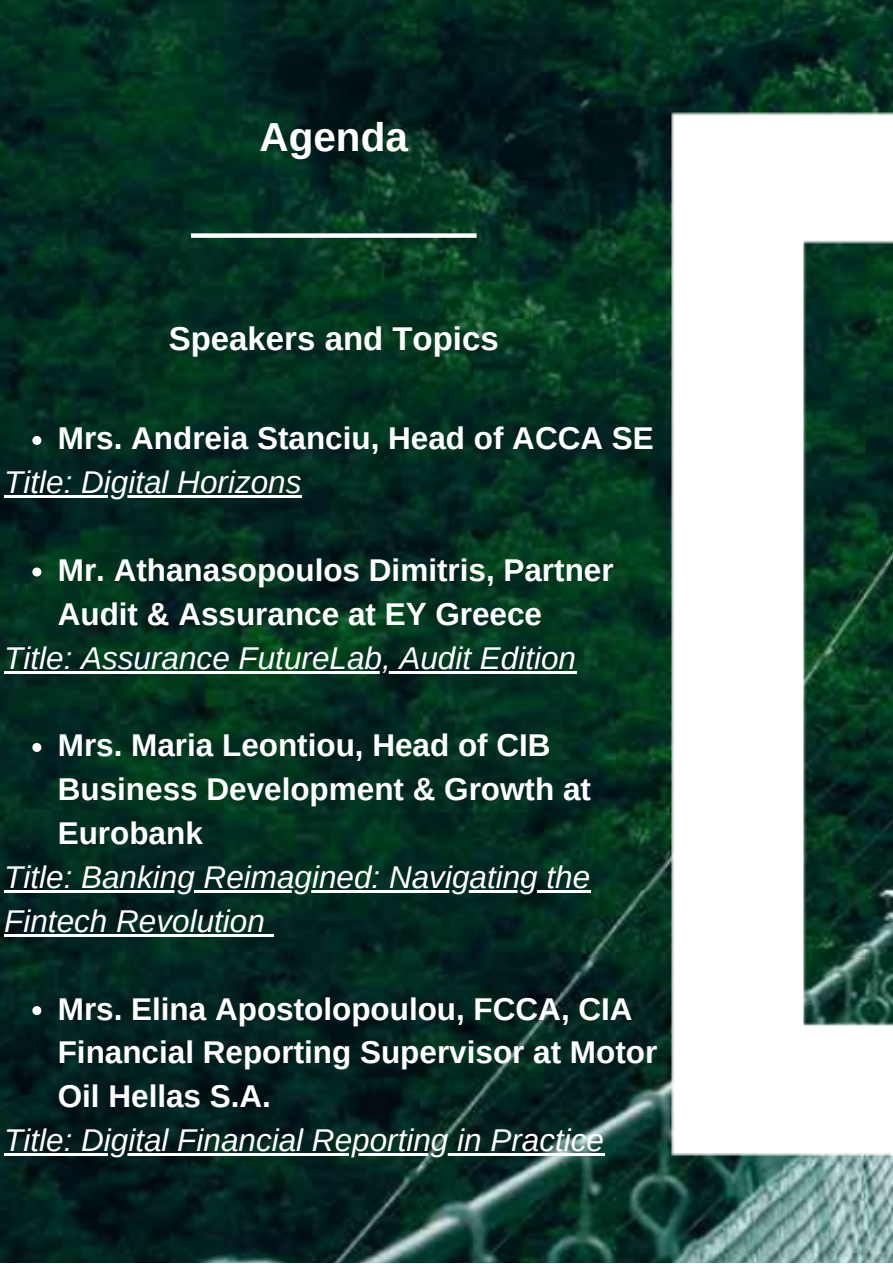
<style>
.page{position:relative;width:893px;height:1264px;background:#fff}
.page>*{position:absolute;margin:0;border:0;box-sizing:border-box;transform-origin:0 0}
.t1{font:700 40.5px "Arimo";color:#fff}
.t2{font:700 33px "Arimo";color:#fff}
.t3{font:700 31.5px/43.8px "Arimo";color:#fff}
.t4{font:italic 31.5px/43.8px "Arimo";color:#fff}
</style>
<div class="page">
<img style="left:0;top:0;width:892px;height:1262px">
<div style="left:191px;top:233px;width:285px;height:5px;background:#fff"></div>
<svg style="left:32px;top:436px;width:9px;height:9px"></svg>
<svg style="left:32px;top:567px;width:9px;height:9px"></svg>
<svg style="left:32px;top:743px;width:9px;height:9px"></svg>
<svg style="left:32px;top:1006px;width:9px;height:9px"></svg>
<hr style="left:4px;top:495px;width:298px;height:3px;background:#fff">
<hr style="left:4px;top:671px;width:572px;height:2px;background:#fff">
<hr style="left:4px;top:890px;width:586px;height:2px;background:#fff">
<hr style="left:4px;top:934px;width:261px;height:2px;background:#fff">
<svg style="left:265px;top:934px;width:9px;height:2px"></svg>
<hr style="left:4px;top:1153px;width:600px;height:2px;background:#fff">
<p class="t1" style="left:259px;top:114px;width:150px">Agenda</p>
<p class="t2" style="left:169px;top:320px;width:331px">Speakers and Topics</p>
<p class="t3" style="left:58px;top:416px;width:597px">Mrs. Andreia Stanciu, Head of ACCA SE</p>
<p class="t4" style="left:4px;top:460px;width:299px">Title: Digital Horizons</p>
<p class="t3" style="left:58px;top:548px;width:557px">Mr. Athanasopoulos Dimitris, Partner<br>Audit &amp; Assurance at EY Greece</p>
<p class="t4" style="left:4px;top:636px;width:573px">Title: Assurance FutureLab, Audit Edition</p>
<p class="t3" style="left:58px;top:723px;width:534px">Mrs. Maria Leontiou, Head of CIB<br>Business Development &amp; Growth at<br>Eurobank</p>
<p class="t4" style="left:4px;top:855px;width:587px">Title: Banking Reimagined: Navigating the<br>Fintech Revolution</p>
<p class="t3" style="left:58px;top:986px;width:601px">Mrs. Elina Apostolopoulou, FCCA, CIA<br>Financial Reporting Supervisor at Motor<br>Oil Hellas S.A.</p>
<p class="t4" style="left:4px;top:1118px;width:601px">Title: Digital Financial Reporting in Practice</p>
</div>
